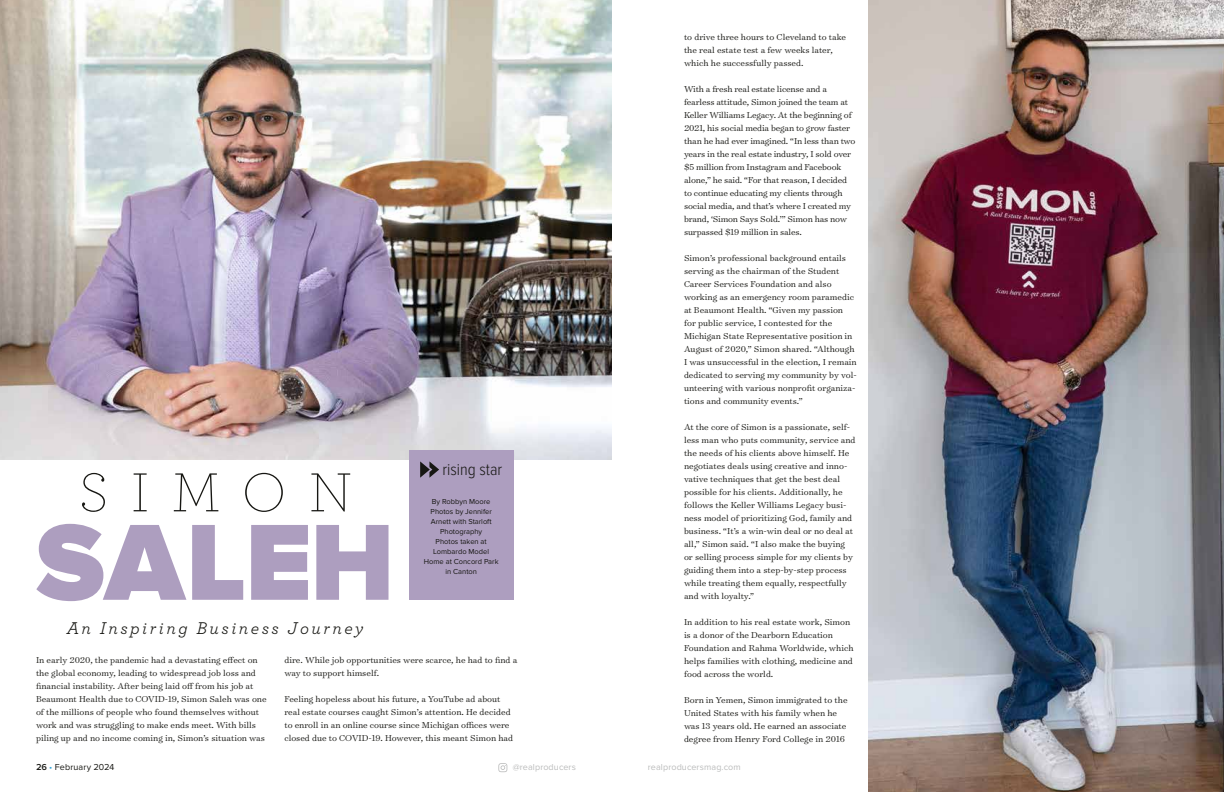
<style>
.page{position:relative;width:1224px;height:792px;background:#fff}
.page>*{position:absolute;margin:0;border:0;box-sizing:border-box;transform-origin:0 0}
.t1{font:900 112.2px "Proxima Nova";letter-spacing:-.005em;color:#ad9ebf}
.t2{font:200 57.7px "Archer Pro";letter-spacing:.395em;color:#171713}
.t3{font:italic 17.9px "Archer Pro";letter-spacing:.14em;color:#171713}
.t4{font:300 17px "Proxima Nova Cond";color:#171713}
.t5{font:300 9.8px/13px "Surveyor Text";color:#171713}
.t6{font:9px "Proxima Nova";letter-spacing:.01em;color:#bbbcbc}
.t7{font:9px "Proxima Nova";letter-spacing:.01em;color:#171713}
.t8{font:7.5px/10px "Proxima Nova";color:#171713;text-align:center}
.s1{font-weight:600}
.s2{color:#31a5d9}
</style>
<div class="page">
<svg style="left:498px;top:763px;width:9px;height:9px"></svg>
<img style="left:0;top:0;width:612px;height:459px">
<div style="left:409px;top:451px;width:104px;height:149px;background:#ad9ebf"></div>
<svg style="left:420px;top:461px;width:19px;height:17px"></svg>
<img style="left:869px;top:0;width:355px;height:792px">
<h2 class="t2" style="left:79px;top:456px;width:275px">SIMON</h2>
<h1 class="t1" style="left:36px;top:511px;width:360px">SALEH</h1>
<h3 class="t3" style="left:67px;top:615px;width:298px">An Inspiring Business Journey</h3>
<h3 class="t4" style="left:442px;top:461px;width:61px">rising star</h3>
<p class="t8" style="left:424px;top:497px;width:76px">By Robbyn Moore<br>Photos by Jennifer<br>Arnett with Starloft<br>Photography<br>Photos taken at<br>Lombardo Model<br>Home at Concord Park in Canton</p>
<p class="t5" style="left:36px;top:654px;width:232px">In early 2020, the pandemic had a devastating effect on the global economy, leading to widespread job loss and financial instability. After being laid off from his job at Beaumont Health due to COVID-19, Simon Saleh was one of the millions of people who found themselves without work and was struggling to make ends meet. With bills piling up and no income coming in, Simon’s situation was</p>
<p class="t5" style="left:284px;top:654px;width:234px">dire. While job opportunities were scarce, he had to find a way to support himself.</p>
<p class="t5" style="left:284px;top:693px;width:230px">Feeling hopeless about his future, a YouTube ad about real estate courses caught Simon’s attention. He decided to enroll in an online course since Michigan offices were closed due to COVID-19. However, this meant Simon had</p>
<p class="t5" style="left:684px;top:30px;width:164px">to drive three hours to Cleveland to take the real estate test a few weeks later, which he successfully passed.</p>
<p class="t5" style="left:684px;top:82px;width:173px">With a fresh real estate license and a fearless attitude, Simon joined the team at Keller Williams Legacy. At the beginning of 2021, his social media began to grow faster than he had ever imagined. “In less than two years in the real estate industry, I sold over $5 million from Instagram and Facebook alone,” he said. “For that reason, I decided to continue educating my clients through social media, and that’s where I created my brand, ‘Simon Says Sold.’” Simon has now surpassed $19 million in sales.</p>
<p class="t5" style="left:684px;top:251px;width:174px">Simon’s professional background entails serving as the chairman of the Student Career Services Foundation and also working as an emergency room paramedic at Beaumont Health. “Given my passion for public service, I contested for the Michigan State Representative position in August of 2020,” Simon shared. “Although I was unsuccessful in the election, I remain dedicated to serving my community by vol&shy;unteering with various nonprofit organiza&shy;tions and community events.”</p>
<p class="t5" style="left:684px;top:420px;width:173px">At the core of Simon is a passionate, self&shy;less man who puts community, service and the needs of his clients above himself. He negotiates deals using creative and inno&shy;vative techniques that get the best deal possible for his clients. Additionally, he follows the Keller Williams Legacy busi&shy;ness model of prioritizing God, family and business. “It’s a win-win deal or no deal at all,” Simon said. “I also make the buying or selling process simple for my clients by guiding them into a step-by-step process while treating them equally, respectfully and with loyalty.”</p>
<p class="t5" style="left:684px;top:615px;width:171px">In addition to his real estate work, Simon is a donor of the Dearborn Education Foundation and Rahma Worldwide, which helps families with clothing, medicine and food across the world.</p>
<p class="t5" style="left:684px;top:693px;width:165px">Born in Yemen, Simon immigrated to the United States with his family when he was 13 years old. He earned an associate degree from Henry Ford College in 2016</p>
<p class="t7" style="left:36px;top:762px;width:80px"><span class="s1">26</span> <span class="s2">•</span> February 2024</p>
<p class="t6" style="left:513px;top:762px;width:65px">@realproducers</p>
<p class="t6" style="left:648px;top:762px;width:94px">realproducersmag.com</p>
</div>
